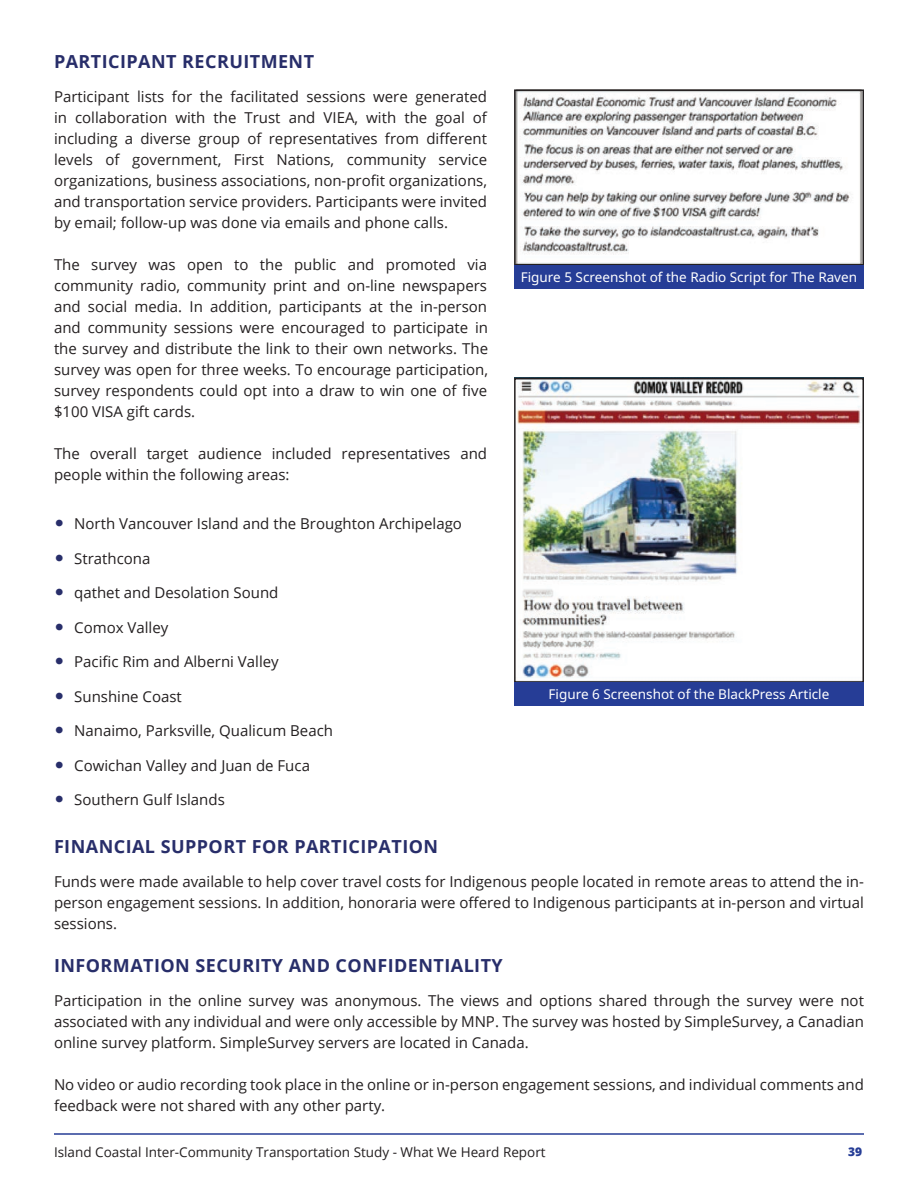
<style>
.page{position:relative;width:918px;height:1188px;background:#fff}
.page>*{position:absolute;margin:0;border:0;box-sizing:border-box;transform-origin:0 0}
.t1{font:700 18px "Open Sans";letter-spacing:.025em;color:#282e6a}
.t2{font:15px/21px "Open Sans";color:#231f20;text-align:justify}
.t3{font:13.5px "Noto Sans";color:#fff}
.t4{font:13.5px "Open Sans";color:#231f20}
.t5{font:800 12px "Open Sans";color:#263d96}
.s1{font-family:"Poppins";font-size:27px;color:#282e6a}
</style>
<div class="page">
<img style="left:517px;top:92px;width:344px;height:171px">
<div style="left:514px;top:89px;width:350px;height:177px;border:2px solid #231f20"></div>
<img style="left:517px;top:381px;width:344px;height:297px">
<div style="left:514px;top:378px;width:350px;height:305px;border:2px solid #231f20"></div>
<div style="left:514px;top:266px;width:350px;height:23px;background:#263d96"></div>
<div style="left:514px;top:683px;width:350px;height:23px;background:#263d96"></div>
<hr style="left:54px;top:1133px;width:810px;height:2px;background:#263d96">
<p class="t1" style="left:54px;top:49px;width:262px">PARTICIPANT RECRUITMENT</p>
<p class="t2" style="left:54px;top:86px;width:435px">Participant lists for the facilitated sessions were generated in collaboration with the Trust and VIEA, with the goal of including a diverse group of representatives from different levels of government, First Nations, community service organizations, business associations, non-profit organizations, and transportation service providers. Participants were invited by email; follow-up was done via emails and phone calls.</p>
<p class="t2" style="left:54px;top:254px;width:436px">The survey was open to the public and promoted via community radio, community print and on-line newspapers and social media. In addition, participants at the in-person and community sessions were encouraged to participate in the survey and distribute the link to their own networks. The survey was open for three weeks. To encourage participation, survey respondents could opt into a draw to win one of five $100 VISA gift cards.</p>
<p class="t2" style="left:54px;top:443px;width:435px">The overall target audience included representatives and people within the following areas:</p>
<p class="t2" style="left:54px;top:513px;width:410px"><span class="s1">•</span> North Vancouver Island and the Broughton Archipelago</p>
<p class="t2" style="left:54px;top:547px;width:98px"><span class="s1">•</span> Strathcona</p>
<p class="t2" style="left:54px;top:582px;width:226px"><span class="s1">•</span> qathet and Desolation Sound</p>
<p class="t2" style="left:54px;top:616px;width:116px"><span class="s1">•</span> Comox Valley</p>
<p class="t2" style="left:54px;top:651px;width:226px"><span class="s1">•</span> Pacific Rim and Alberni Valley</p>
<p class="t2" style="left:54px;top:685px;width:129px"><span class="s1">•</span> Sunshine Coast</p>
<p class="t2" style="left:54px;top:720px;width:281px"><span class="s1">•</span> Nanaimo, Parksville, Qualicum Beach</p>
<p class="t2" style="left:54px;top:754px;width:258px"><span class="s1">•</span> Cowichan Valley and Juan de Fuca</p>
<p class="t2" style="left:54px;top:789px;width:172px"><span class="s1">•</span> Southern Gulf Islands</p>
<p class="t1" style="left:54px;top:833px;width:386px">FINANCIAL SUPPORT FOR PARTICIPATION</p>
<p class="t2" style="left:54px;top:871px;width:812px">Funds were made available to help cover travel costs for Indigenous people located in remote areas to attend the in&shy;person engagement sessions. In addition, honoraria were offered to Indigenous participants at in-person and virtual sessions.</p>
<p class="t1" style="left:54px;top:953px;width:450px">INFORMATION SECURITY AND CONFIDENTIALITY</p>
<p class="t2" style="left:54px;top:990px;width:812px">Participation in the online survey was anonymous. The views and options shared through the survey were not associated with any individual and were only accessible by MNP. The survey was hosted by SimpleSurvey, a Canadian online survey platform. SimpleSurvey servers are located in Canada.</p>
<p class="t2" style="left:54px;top:1074px;width:812px">No video or audio recording took place in the online or in-person engagement sessions, and individual comments and feedback were not shared with any other party.</p>
<p class="t3" style="left:521px;top:267px;width:338px">Figure 5 Screenshot of the Radio Script for The Raven</p>
<p class="t3" style="left:549px;top:685px;width:282px">Figure 6 Screenshot of the BlackPress Article</p>
<p class="t4" style="left:54px;top:1143px;width:493px">Island Coastal Inter-Community Transportation Study - What We Heard Report</p>
<p class="t5" style="left:848px;top:1142px;width:16px">39</p>
</div>
